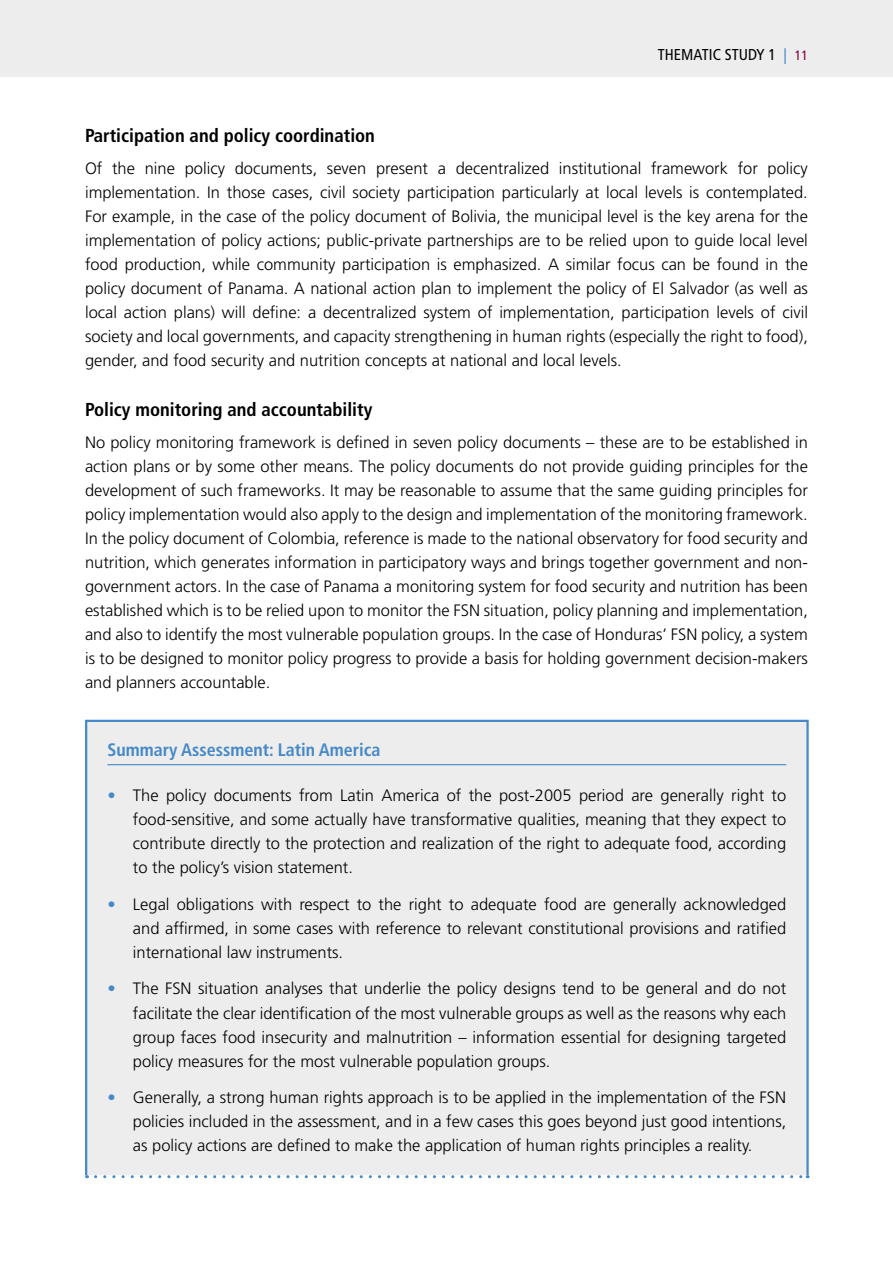
<style>
.page{position:relative;width:893px;height:1263px;background:#fff}
.page>*{position:absolute;margin:0;border:0;box-sizing:border-box;transform-origin:0 0}
.t1{font:700 condensed 18.75px "Frutiger LT Std";color:#000}
.t2{font:700 condensed 18px "Frutiger LT Std";color:#4689c8}
.t3{font:300 16.5px/24px "Frutiger LT Std";color:#000;text-align:justify}
.t4{font:condensed 15.75px "Frutiger LT Std";color:#000}
.s1{color:#4689c8}
.s2{font-size:13.5px;color:#840042}
</style>
<div class="page">
<div style="left:1px;top:0;width:892px;height:77px;background:#ededed"></div>
<hr style="left:0;top:0;width:1px;height:77px;background:#ededed">
<div style="left:86px;top:721px;width:721px;height:456px;background:#ededed"></div>
<hr style="left:85px;top:720px;width:724px;height:2px;background:#4689c8">
<hr style="left:85px;top:722px;width:2px;height:453px;background:#4689c8">
<hr style="left:806px;top:722px;width:3px;height:453px;background:#4689c8">
<svg style="left:96px;top:1175px;width:712px;height:3px"></svg>
<hr style="left:107px;top:764px;width:679px;height:1px;background:#4689c8">
<p class="t4" style="left:658px;top:45px;width:151px">THEMATIC STUDY 1 <span class="s1">|</span> <span class="s2">11</span></p>
<p class="t1" style="left:85px;top:124px;width:291px">Participation and policy coordination</p>
<p class="t3" style="left:85px;top:157px;width:724px">Of the nine policy documents, seven present a decentralized institutional framework for policy implementation. In those cases, civil society participation particularly at local levels is contemplated.<br>For example, in the case of the policy document of Bolivia, the municipal level is the key arena for the implementation of policy actions; public-private partnerships are to be relied upon to guide local level food production, while community participation is emphasized. A similar focus can be found in the policy document of Panama. A national action plan to implement the policy of El Salvador (as well as local action plans) will define: a decentralized system of implementation, participation levels of civil society and local governments, and capacity strengthening in human rights (especially the right to food), gender, and food security and nutrition concepts at national and local levels.</p>
<p class="t1" style="left:85px;top:398px;width:289px">Policy monitoring and accountability</p>
<p class="t3" style="left:85px;top:431px;width:724px">No policy monitoring framework is defined in seven policy documents – these are to be established in action plans or by some other means. The policy documents do not provide guiding principles for the development of such frameworks. It may be reasonable to assume that the same guiding principles for policy implementation would also apply to the design and implementation of the monitoring framework.<br>In the policy document of Colombia, reference is made to the national observatory for food security and nutrition, which generates information in participatory ways and brings together government and non&shy;government actors. In the case of Panama a monitoring system for food security and nutrition has been established which is to be relied upon to monitor the FSN situation, policy planning and implementation, and also to identify the most vulnerable population groups. In the case of Honduras’ FSN policy, a system is to be designed to monitor policy progress to provide a basis for holding government decision-makers and planners accountable.</p>
<p class="t2" style="left:107px;top:739px;width:275px">Summary Assessment: Latin America</p>
<p class="t3" style="left:133px;top:783px;width:655px;text-indent:-26px"><span class="s1">•</span> The policy documents from Latin America of the post-2005 period are generally right to food-sensitive, and some actually have transformative qualities, meaning that they expect to contribute directly to the protection and realization of the right to adequate food, according to the policy’s vision statement.</p>
<p class="t3" style="left:133px;top:892px;width:655px;text-indent:-26px"><span class="s1">•</span> Legal obligations with respect to the right to adequate food are generally acknowledged and affirmed, in some cases with reference to relevant constitutional provisions and ratified international law instruments.</p>
<p class="t3" style="left:133px;top:977px;width:655px;text-indent:-26px"><span class="s1">•</span> The FSN situation analyses that underlie the policy designs tend to be general and do not facilitate the clear identification of the most vulnerable groups as well as the reasons why each group faces food insecurity and malnutrition – information essential for designing targeted policy measures for the most vulnerable population groups.</p>
<p class="t3" style="left:133px;top:1086px;width:655px;text-indent:-26px"><span class="s1">•</span> Generally, a strong human rights approach is to be applied in the implementation of the FSN policies included in the assessment, and in a few cases this goes beyond just good intentions, as policy actions are defined to make the application of human rights principles a reality.</p>
</div>
